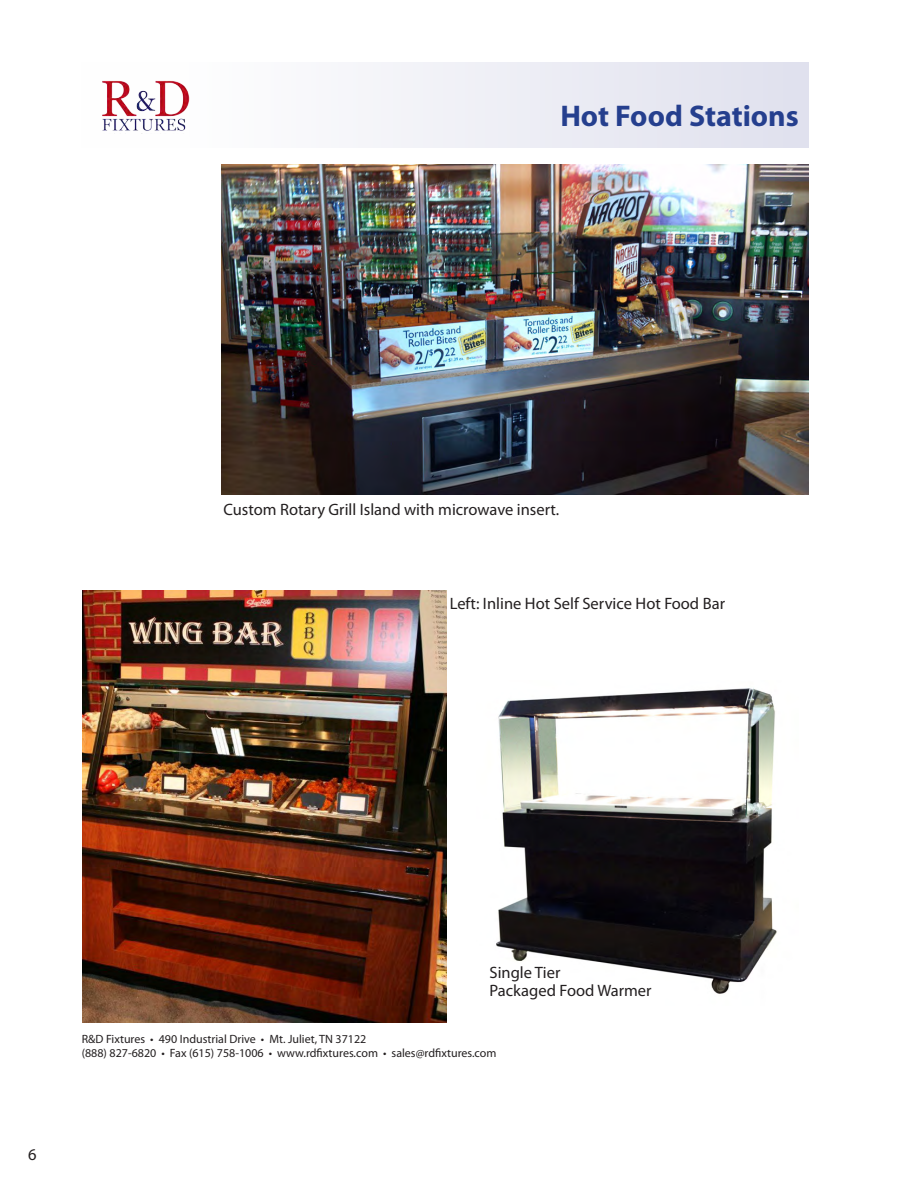
<style>
.page{position:relative;width:918px;height:1188px;background:#fff}
.page>*{position:absolute;margin:0;border:0;box-sizing:border-box;transform-origin:0 0}
.Section_Title{font:700 30px "Myriad Pro";color:#253f8e}
.t1{font:16.5px "Myriad Pro";color:#231f20}
.t2{font:12px/14.4px "Myriad Pro";color:#231f20}
</style>
<div class="page">
<div style="left:82px;top:62px;width:727px;height:86px;background:linear-gradient(to right,#fff,#e0e1ee)"></div>
<img style="left:101px;top:80px;width:88px;height:54px">
<img style="left:222px;top:164px;width:586px;height:330px">
<img style="left:82px;top:590px;width:365px;height:432px">
<img style="left:496px;top:688px;width:281px;height:306px">
<p class="Section_Title" style="left:560px;top:96px;width:240px">Hot Food Stations</p>
<p class="t1" style="left:223px;top:500px;width:337px">Custom Rotary Grill Island with microwave insert.</p>
<p class="t1" style="left:450px;top:593px;width:277px">Left: Inline Hot Self Service Hot Food Bar</p>
<h2 class="t1" style="left:28px;top:1144px;width:10px">6</h2>
<p class="t1" style="left:490px;top:962px;width:72px">Single Tier</p>
<p class="t1" style="left:490px;top:980px;width:164px">Packaged Food Warmer</p>
<p class="t2" style="left:82px;top:1032px;width:416px">R&amp;D Fixtures • 490 Industrial Drive • Mt. Juliet, TN 37122<br>(888) 827-6820 • Fax (615) 758-1006 • www.rdfixtures.com • sales@rdfixtures.com</p>
</div>
